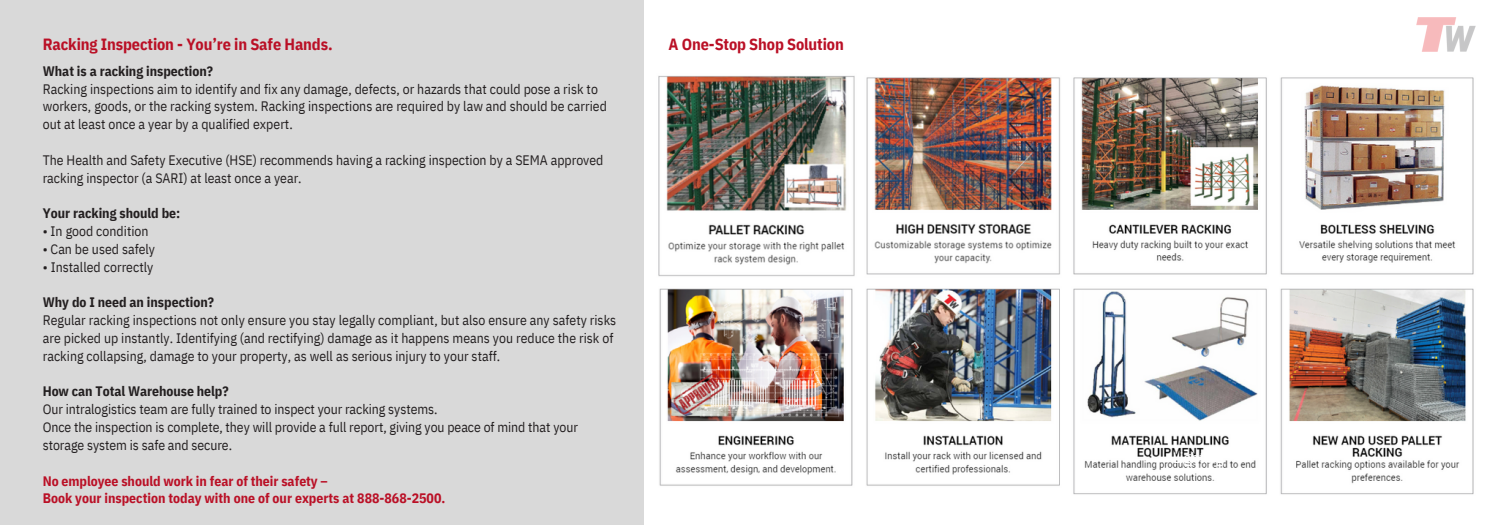
<style>
.page{position:relative;width:1489px;height:525px;background:#fff}
.page>*{position:absolute;margin:0;border:0;box-sizing:border-box;transform-origin:0 0}
.t1{font:700 16.25px "IBM Plex Sans Cond";letter-spacing:-.005em;color:#ba1026}
.t2{font:15px "IBM Plex Sans";letter-spacing:-.02em;color:#fff}
.t3{font:13.75px/17.8px "IBM Plex Sans Cond";color:#231f20}
.t4{font:700 13.75px/17.8px "IBM Plex Sans Cond";color:#ba1026}
.t5{font:700 13.75px "IBM Plex Sans Cond";color:#231f20}
</style>
<div class="page">
<img style="left:658px;top:76px;width:816px;height:419px">
<div style="left:0;top:0;width:643px;height:525px;background:#d9d9d9"></div>
<img style="left:1416px;top:17px;width:59px;height:35px">
<p class="t1" style="left:43px;top:33px;width:291px">Racking Inspection - You’re in Safe Hands.</p>
<p class="t1" style="left:668px;top:33px;width:177px">A One-Stop Shop Solution</p>
<p class="t5" style="left:43px;top:62px;width:172px">What is a racking inspection?</p>
<p class="t3" style="left:43px;top:80px;width:566px">Racking inspections aim to identify and fix any damage, defects, or hazards that could pose a risk to workers, goods, or the racking system. Racking inspections are required by law and should be carried out at least once a year by a qualified expert.</p>
<p class="t3" style="left:43px;top:151px;width:562px">The Health and Safety Executive (HSE) recommends having a racking inspection by a SEMA approved racking inspector (a SARI) at least once a year.</p>
<p class="t5" style="left:43px;top:204px;width:139px">Your racking should be:</p>
<p class="t3" style="left:43px;top:222px;width:107px">• In good condition</p>
<p class="t3" style="left:43px;top:240px;width:114px">• Can be used safely</p>
<p class="t3" style="left:43px;top:258px;width:112px">• Installed correctly</p>
<p class="t5" style="left:43px;top:293px;width:173px">Why do I need an inspection?</p>
<p class="t3" style="left:43px;top:311px;width:575px">Regular racking inspections not only ensure you stay legally compliant, but also ensure any safety risks are picked up instantly. Identifying (and rectifying) damage as it happens means you reduce the risk of racking collapsing, damage to your property, as well as serious injury to your staff.</p>
<p class="t5" style="left:43px;top:382px;width:187px">How can Total Warehouse help?</p>
<h3 class="t3" style="left:43px;top:400px;width:396px">Our intralogistics team are fully trained to inspect your racking systems.</h3>
<h1 class="t3" style="left:43px;top:418px;width:537px">Once the inspection is complete, they will provide a full report, giving you peace of mind that your storage system is safe and secure.</h1>
<p class="t4" style="left:43px;top:471px;width:404px">No employee should work in fear of their safety –<br>Book your inspection today with one of our experts at 888-868-2500.</p>
<p class="t2" style="left:1173px;top:447px;width:52px">Lighting</p>
</div>
